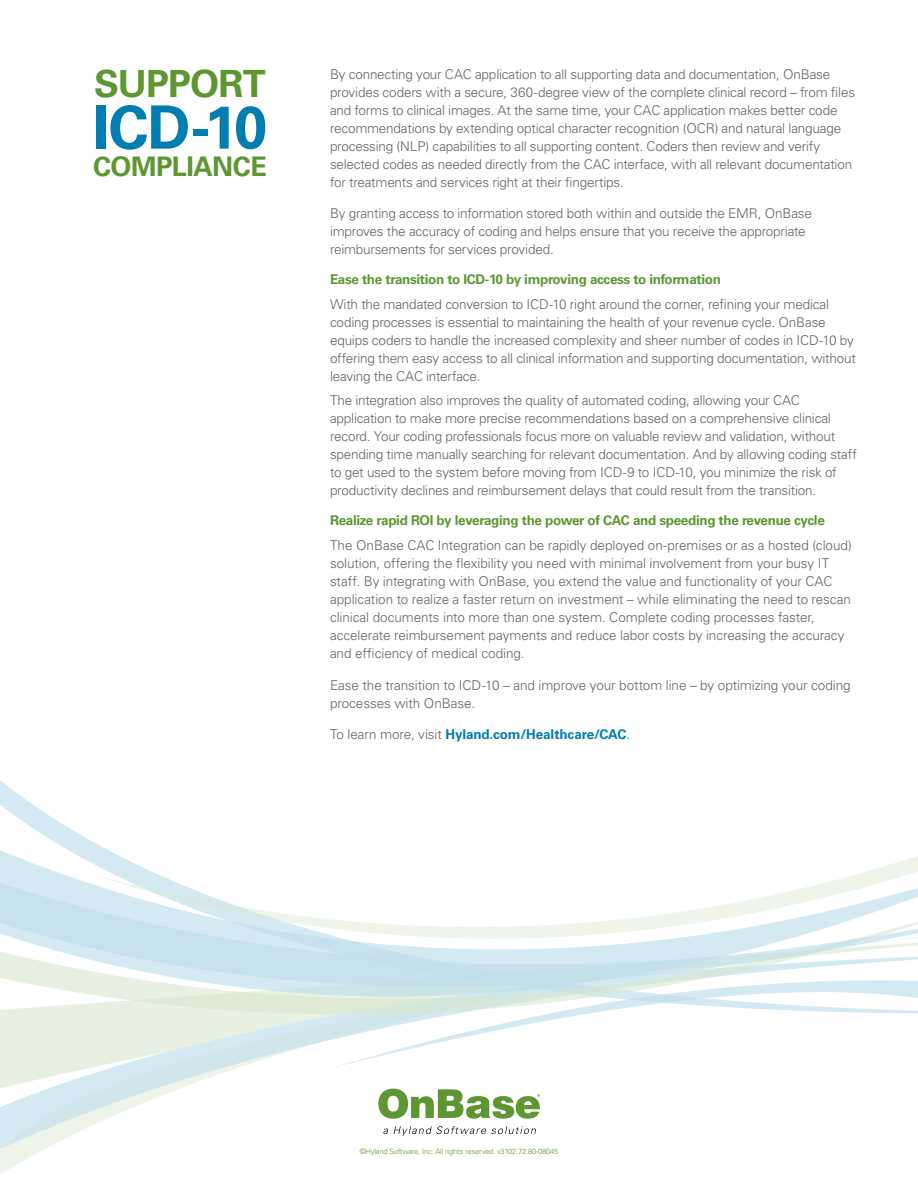
<style>
.page{position:relative;width:918px;height:1188px;background:#fff}
.page>*{position:absolute;margin:0;border:0;box-sizing:border-box;transform-origin:0 0}
.t1{font:700 60px "Univers LT Std";color:#007db1}
.t2{font:700 37.5px "Univers LT Std";letter-spacing:-.025em;color:#5e9732}
.t3{font:700 27px "Univers LT Std";letter-spacing:-.015em;color:#5e9732}
.t4{font:300 13.5px/18px "Univers LT Std";letter-spacing:-.015em;color:#636466}
.t5{font:700 13.5px "Univers LT Std";letter-spacing:-.025em;color:#5e9732}
.t6{font:700 13.5px "Univers LT Std";letter-spacing:-.005em;color:#007db1}
.t7{font:300 7.5px "Univers LT Std";letter-spacing:-.02em;color:#5e9732}
.s1{font-weight:300;color:#636466}
</style>
<div class="page">
<svg style="left:0;top:780px;width:98px;height:65px"></svg>
<svg style="left:0;top:1091px;width:394px;height:64px"></svg>
<svg style="left:0;top:1015px;width:578px;height:76px"></svg>
<svg style="left:0;top:845px;width:918px;height:34px"></svg>
<svg style="left:0;top:987px;width:918px;height:28px"></svg>
<svg style="left:0;top:879px;width:918px;height:108px"></svg>
<svg style="left:378px;top:1089px;width:162px;height:30px"></svg>
<svg style="left:383px;top:1129px;width:5px;height:5px"></svg>
<svg style="left:394px;top:1126px;width:142px;height:10px"></svg>
<h2 class="t2" style="left:94px;top:62px;width:173px">SUPPORT</h2>
<h1 class="t1" style="left:93px;top:92px;width:176px">ICD-10</h1>
<h3 class="t3" style="left:93px;top:151px;width:175px">COMPLIANCE</h3>
<p class="t4" style="left:330px;top:65px;width:527px">By connecting your CAC application to all supporting data and documentation, OnBase provides coders with a secure, 360-degree view of the complete clinical record – from files and forms to clinical images. At the same time, your CAC application makes better code recommendations by extending optical character recognition (OCR) and natural language processing (NLP) capabilities to all supporting content. Coders then review and verify selected codes as needed directly from the CAC interface, with all relevant documentation for treatments and services right at their fingertips.</p>
<p class="t4" style="left:330px;top:204px;width:483px">By granting access to information stored both within and outside the EMR, OnBase improves the accuracy of coding and helps ensure that you receive the appropriate reimbursements for services provided.</p>
<p class="t5" style="left:330px;top:271px;width:393px">Ease the transition to ICD-10 by improving access to information</p>
<p class="t4" style="left:330px;top:295px;width:527px">With the mandated conversion to ICD-10 right around the corner, refining your medical coding processes is essential to maintaining the health of your revenue cycle. OnBase equips coders to handle the increased complexity and sheer number of codes in ICD-10 by offering them easy access to all clinical information and supporting documentation, without leaving the CAC interface.</p>
<p class="t4" style="left:330px;top:392px;width:528px">The integration also improves the quality of automated coding, allowing your CAC application to make more precise recommendations based on a comprehensive clinical record. Your coding professionals focus more on valuable review and validation, without spending time manually searching for relevant documentation. And by allowing coding staff to get used to the system before moving from ICD-9 to ICD-10, you minimize the risk of productivity declines and reimbursement delays that could result from the transition.</p>
<p class="t5" style="left:330px;top:513px;width:496px">Realize rapid ROI by leveraging the power of CAC and speeding the revenue cycle</p>
<p class="t4" style="left:330px;top:536px;width:523px">The OnBase CAC Integration can be rapidly deployed on-premises or as a hosted (cloud) solution, offering the flexibility you need with minimal involvement from your busy IT staff. By integrating with OnBase, you extend the value and functionality of your CAC application to realize a faster return on investment – while eliminating the need to rescan clinical documents into more than one system. Complete coding processes faster, accelerate reimbursement payments and reduce labor costs by increasing the accuracy and efficiency of medical coding.</p>
<p class="t4" style="left:330px;top:676px;width:522px">Ease the transition to ICD-10 – and improve your bottom line – by optimizing your coding processes with OnBase.</p>
<p class="t6" style="left:330px;top:726px;width:301px"><span class="s1">To learn more, visit</span> Hyland.com/Healthcare/CAC<span class="s1">.</span></p>
<p class="t7" style="left:360px;top:1147px;width:200px">©Hyland Software, Inc. All rights reserved. v3102.72.80-08045</p>
</div>
